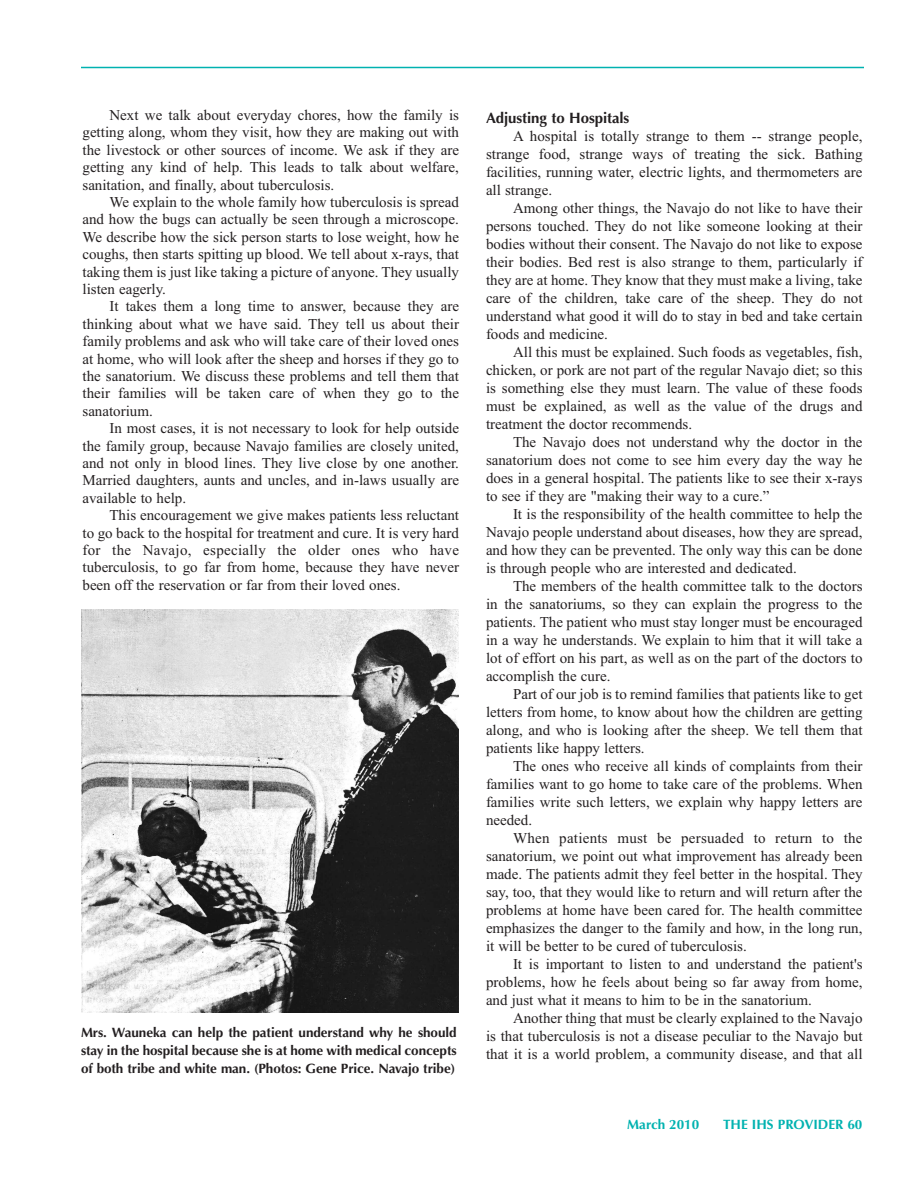
<style>
.page{position:relative;width:918px;height:1188px;background:#fff}
.page>*{position:absolute;margin:0;border:0;box-sizing:border-box;transform-origin:0 0}
.t1{font:15px/18px "Times New Roman";color:#231f20;text-align:justify}
.t2{font:700 15px "Optima";letter-spacing:-.005em;color:#231f20}
.t3{font:700 13.5px/18px "Optima";letter-spacing:-.005em;color:#231f20;text-align:justify}
.t4{font:700 13.5px "Optima";color:#00b2b0}
</style>
<div class="page">
<hr style="left:81px;top:67px;width:783px;height:1px;background:#00b2b0">
<img style="left:81px;top:610px;width:378px;height:402px">
<p class="t1" style="left:82px;top:108px;width:378px;line-height:17.4px;text-indent:27px">Next we talk about everyday chores, how the family is getting along, whom they visit, how they are making out with the livestock or other sources of income. We ask if they are getting any kind of help. This leads to talk about welfare, sanitation, and finally, about tuberculosis.</p>
<p class="t1" style="left:82px;top:195px;width:378px;line-height:17.4px;text-indent:27px">We explain to the whole family how tuberculosis is spread and how the bugs can actually be seen through a microscope.<br>We describe how the sick person starts to lose weight, how he coughs, then starts spitting up blood. We tell about x-rays, that taking them is just like taking a picture of anyone. They usually listen eagerly.</p>
<p class="t1" style="left:82px;top:299px;width:378px;line-height:17.4px;text-indent:27px">It takes them a long time to answer, because they are thinking about what we have said. They tell us about their family problems and ask who will take care of their loved ones at home, who will look after the sheep and horses if they go to the sanatorium. We discuss these problems and tell them that their families will be taken care of when they go to the sanatorium.</p>
<p class="t1" style="left:82px;top:421px;width:378px;line-height:17.4px;text-indent:27px">In most cases, it is not necessary to look for help outside the family group, because Navajo families are closely united, and not only in blood lines. They live close by one another.<br>Married daughters, aunts and uncles, and in-laws usually are available to help.</p>
<p class="t1" style="left:82px;top:508px;width:378px;line-height:17.4px;text-indent:27px">This encouragement we give makes patients less reluctant to go back to the hospital for treatment and cure. It is very hard for the Navajo, especially the older ones who have tuberculosis, to go far from home, because they have never been off the reservation or far from their loved ones.</p>
<p class="t3" style="left:81px;top:1025px;width:377px">Mrs. Wauneka can help the patient understand why he should stay in the hospital because she is at home with medical concepts of both tribe and white man. (Photos: Gene Price. Navajo tribe)</p>
<h2 class="t2" style="left:486px;top:112px;width:145px">Adjusting to Hospitals</h2>
<p class="t1" style="left:486px;top:129px;width:378px;text-indent:27px">A hospital is totally strange to them -- strange people, strange food, strange ways of treating the sick. Bathing facilities, running water, electric lights, and thermometers are all strange.</p>
<p class="t1" style="left:486px;top:201px;width:378px;text-indent:27px">Among other things, the Navajo do not like to have their persons touched. They do not like someone looking at their bodies without their consent. The Navajo do not like to expose their bodies. Bed rest is also strange to them, particularly if they are at home. They know that they must make a living, take care of the children, take care of the sheep. They do not understand what good it will do to stay in bed and take certain foods and medicine.</p>
<p class="t1" style="left:486px;top:345px;width:378px;text-indent:27px">All this must be explained. Such foods as vegetables, fish, chicken, or pork are not part of the regular Navajo diet; so this is something else they must learn. The value of these foods must be explained, as well as the value of the drugs and treatment the doctor recommends.</p>
<p class="t1" style="left:486px;top:435px;width:378px;text-indent:27px">The Navajo does not understand why the doctor in the sanatorium does not come to see him every day the way he does in a general hospital. The patients like to see their x-rays to see if they are "making their way to a cure.”</p>
<p class="t1" style="left:486px;top:507px;width:378px;text-indent:27px">It is the responsibility of the health committee to help the Navajo people understand about diseases, how they are spread, and how they can be prevented. The only way this can be done is through people who are interested and dedicated.</p>
<p class="t1" style="left:486px;top:579px;width:378px;text-indent:27px">The members of the health committee talk to the doctors in the sanatoriums, so they can explain the progress to the patients. The patient who must stay longer must be encouraged in a way he understands. We explain to him that it will take a lot of effort on his part, as well as on the part of the doctors to accomplish the cure.</p>
<p class="t1" style="left:486px;top:687px;width:378px;text-indent:27px">Part of our job is to remind families that patients like to get letters from home, to know about how the children are getting along, and who is looking after the sheep. We tell them that patients like happy letters.</p>
<p class="t1" style="left:486px;top:759px;width:378px;text-indent:27px">The ones who receive all kinds of complaints from their families want to go home to take care of the problems. When families write such letters, we explain why happy letters are needed.</p>
<p class="t1" style="left:486px;top:831px;width:378px;text-indent:27px">When patients must be persuaded to return to the sanatorium, we point out what improvement has already been made. The patients admit they feel better in the hospital. They say, too, that they would like to return and will return after the problems at home have been cared for. The health committee emphasizes the danger to the family and how, in the long run, it will be better to be cured of tuberculosis.</p>
<p class="t1" style="left:486px;top:957px;width:378px;text-indent:27px">It is important to listen to and understand the patient's problems, how he feels about being so far away from home, and just what it means to him to be in the sanatorium.</p>
<p class="t1" style="left:486px;top:1011px;width:378px;text-indent:27px">Another thing that must be clearly explained to the Navajo is that tuberculosis is not a disease peculiar to the Navajo but that it is a world problem, a community disease, and that all</p>
<p class="t4" style="left:627px;top:1119px;width:74px">March 2010</p>
<p class="t4" style="left:723px;top:1119px;width:141px">THE IHS PROVIDER 60</p>
</div>
